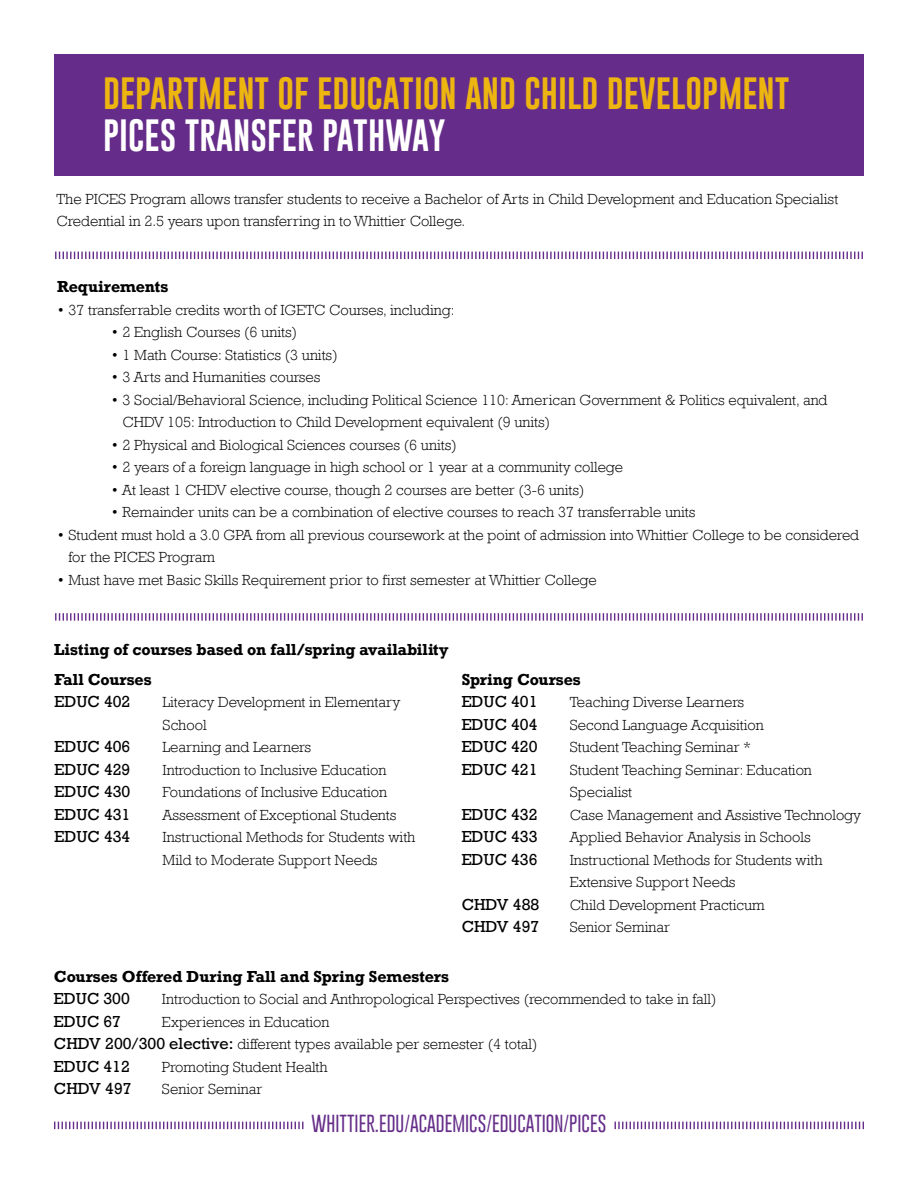
<style>
.page{position:relative;width:918px;height:1188px;background:#fff}
.page>*{position:absolute;margin:0;border:0;box-sizing:border-box;transform-origin:0 0}
.t1{font:33px "Gobold";color:#edb50f}
.t2{font:33px "Gobold";color:#fff}
.t3{font:100 18px "Gobold";color:#652d89}
.t4{font:300 15px/22.5px "Rockwell";color:#000}
.t5{font:15px "Rockwell";color:#000}
.t6{font:700 15px "Rockwell";color:#000}
.s1{font-weight:400}
</style>
<div class="page">
<div style="left:54px;top:54px;width:810px;height:122px;background:#652d89"></div>
<svg style="left:54px;top:1122px;width:249px;height:7px"></svg>
<svg style="left:615px;top:1122px;width:249px;height:7px"></svg>
<svg style="left:55px;top:251px;width:808px;height:9px"></svg>
<svg style="left:55px;top:613px;width:808px;height:8px"></svg>
<h1 class="t1" style="left:103px;top:72px;width:688px">DEPARTMENT OF EDUCATION AND CHILD DEVELOPMENT</h1>
<h1 class="t2" style="left:103px;top:114px;width:344px">PICES TRANSFER PATHWAY</h1>
<p class="t4" style="left:57px;top:187px;width:783px">The PICES Program allows transfer students to receive a Bachelor of Arts in Child Development and Education Specialist<br>Credential in 2.5 years upon transferring in to Whittier College.</p>
<p class="t6" style="left:57px;top:277px;width:112px">Requirements</p>
<p class="t4" style="left:57px;top:298px;width:399px">• 37 transferrable credits worth of IGETC Courses, including:</p>
<p class="t4" style="left:111px;top:321px;width:187px">• 2 English Courses (6 units)</p>
<p class="t4" style="left:111px;top:343px;width:228px">• 1 Math Course: Statistics (3 units)</p>
<p class="t4" style="left:111px;top:366px;width:211px">• 3 Arts and Humanities courses</p>
<p class="t4" style="left:122px;top:388px;width:707px;text-indent:-11px">• 3 Social/Behavioral Science, including Political Science 110: American Government &amp; Politics equivalent, and<br>CHDV 105: Introduction to Child Development equivalent (9 units)</p>
<p class="t4" style="left:111px;top:433px;width:347px">• 2 Physical and Biological Sciences courses (6 units)</p>
<p class="t4" style="left:111px;top:456px;width:513px">• 2 years of a foreign language in high school or 1 year at a community college</p>
<p class="t4" style="left:111px;top:478px;width:475px">• At least 1 CHDV elective course, though 2 courses are better (3-6 units)</p>
<p class="t4" style="left:111px;top:501px;width:586px">• Remainder units can be a combination of elective courses to reach 37 transferrable units</p>
<p class="t4" style="left:68px;top:523px;width:792px;text-indent:-11px">• Student must hold a 3.0 GPA from all previous coursework at the point of admission into Whittier College to be considered for the PICES Program</p>
<p class="t4" style="left:57px;top:568px;width:541px">• Must have met Basic Skills Requirement prior to first semester at Whittier College</p>
<p class="t6" style="left:54px;top:640px;width:396px">Listing of courses based on fall/spring availability</p>
<p class="t6" style="left:55px;top:670px;width:99px">Fall Courses</p>
<p class="t5" style="left:55px;top:693px;width:77px">EDUC 402</p>
<p class="t4" style="left:163px;top:691px;width:239px">Literacy Development in Elementary<br>School</p>
<p class="t5" style="left:55px;top:738px;width:77px">EDUC 406</p>
<p class="t4" style="left:163px;top:736px;width:150px">Learning and Learners</p>
<p class="t5" style="left:55px;top:760px;width:77px">EDUC 429</p>
<p class="t4" style="left:163px;top:758px;width:225px">Introduction to Inclusive Education</p>
<p class="t5" style="left:55px;top:783px;width:77px">EDUC 430</p>
<p class="t4" style="left:163px;top:781px;width:226px">Foundations of Inclusive Education</p>
<p class="t5" style="left:55px;top:805px;width:77px">EDUC 431</p>
<p class="t4" style="left:163px;top:803px;width:236px">Assessment of Exceptional Students</p>
<p class="t5" style="left:55px;top:828px;width:77px">EDUC 434</p>
<p class="t4" style="left:163px;top:826px;width:254px">Instructional Methods for Students with<br>Mild to Moderate Support Needs</p>
<p class="t6" style="left:462px;top:670px;width:121px">Spring Courses</p>
<p class="t5" style="left:462px;top:693px;width:77px">EDUC 401</p>
<p class="t4" style="left:570px;top:691px;width:176px">Teaching Diverse Learners</p>
<p class="t5" style="left:462px;top:715px;width:77px">EDUC 404</p>
<p class="t4" style="left:570px;top:713px;width:196px">Second Language Acquisition</p>
<p class="t5" style="left:462px;top:738px;width:77px">EDUC 420</p>
<p class="t4" style="left:570px;top:736px;width:183px">Student Teaching Seminar *</p>
<p class="t5" style="left:462px;top:760px;width:77px">EDUC 421</p>
<p class="t4" style="left:570px;top:758px;width:244px">Student Teaching Seminar: Education<br>Specialist</p>
<p class="t5" style="left:462px;top:805px;width:77px">EDUC 432</p>
<p class="t4" style="left:570px;top:803px;width:293px">Case Management and Assistive Technology</p>
<p class="t5" style="left:462px;top:828px;width:77px">EDUC 433</p>
<p class="t4" style="left:570px;top:826px;width:243px">Applied Behavior Analysis in Schools</p>
<p class="t5" style="left:462px;top:850px;width:77px">EDUC 436</p>
<p class="t4" style="left:570px;top:848px;width:254px">Instructional Methods for Students with<br>Extensive Support Needs</p>
<p class="t5" style="left:462px;top:895px;width:79px">CHDV 488</p>
<p class="t4" style="left:570px;top:893px;width:197px">Child Development Practicum</p>
<p class="t5" style="left:462px;top:918px;width:79px">CHDV 497</p>
<p class="t4" style="left:570px;top:916px;width:102px">Senior Seminar</p>
<p class="t6" style="left:54px;top:967px;width:396px">Courses Offered During Fall and Spring Semesters</p>
<p class="t5" style="left:54px;top:990px;width:77px">EDUC 300</p>
<p class="t4" style="left:162px;top:988px;width:556px">Introduction to Social and Anthropological Perspectives (recommended to take in fall)</p>
<p class="t5" style="left:54px;top:1012px;width:69px">EDUC 67</p>
<p class="t4" style="left:54px;top:1010px;width:485px;text-indent:108px">Experiences in Education<br><span class="s1">CHDV 200/300 elective:</span> different types available per semester (4 total)<br><span class="s1">EDUC 412</span></p>
<p class="t4" style="left:162px;top:1055px;width:167px">Promoting Student Health</p>
<p class="t5" style="left:54px;top:1080px;width:79px">CHDV 497</p>
<p class="t4" style="left:162px;top:1078px;width:102px">Senior Seminar</p>
<p class="t3" style="left:312px;top:1112px;width:296px">WHITTIER.EDU/ACADEMICS/EDUCATION/PICES</p>
</div>
